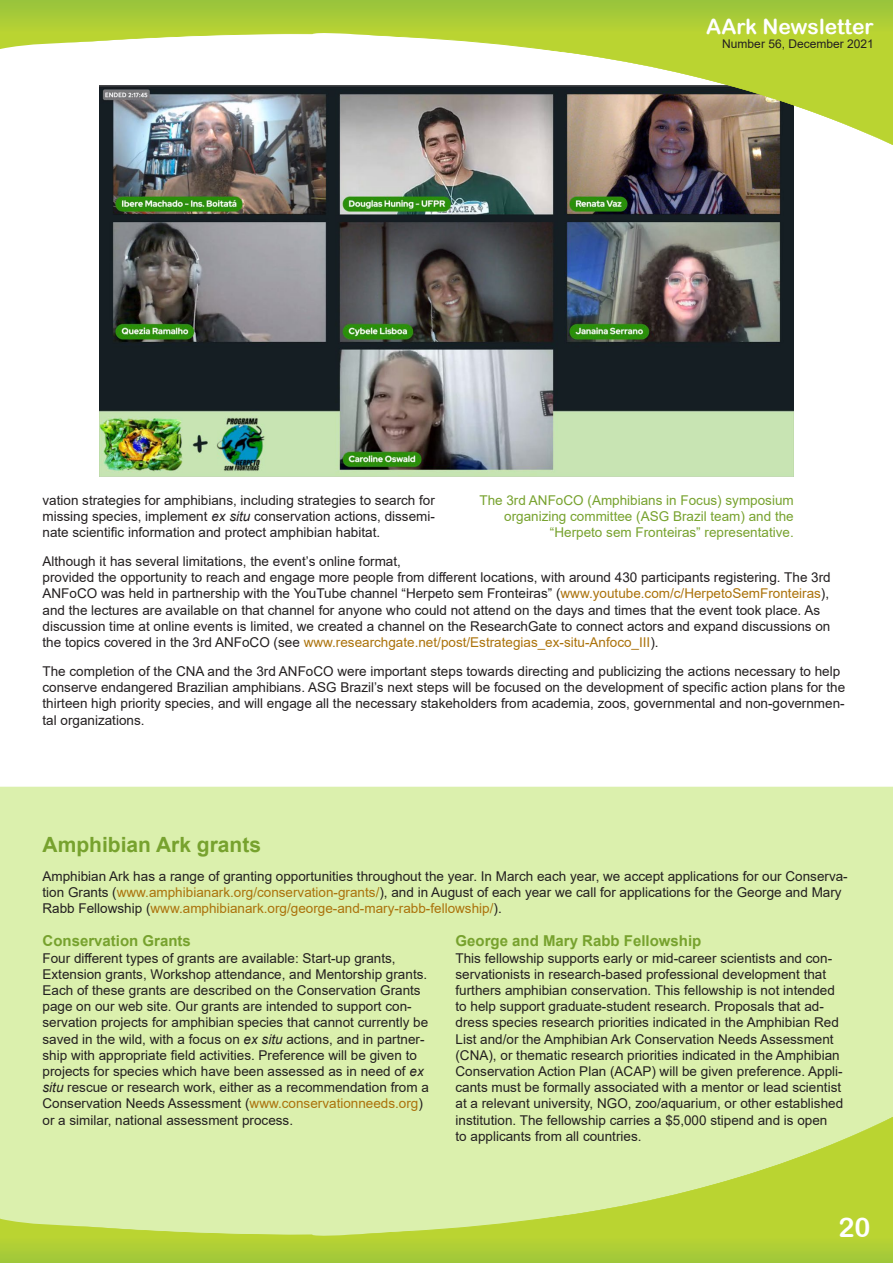
<style>
.page{position:relative;width:893px;height:1263px;background:#fff}
.page>*{position:absolute;margin:0;border:0;box-sizing:border-box;transform-origin:0 0}
.t1{font:27px "Arial Rounded MT Bold";color:#fff}
.AArk_headline_green{font:700 21px "Arial";color:#77a22e}
.t2{font:21px "Arial Rounded MT Bold";color:#fff}
.AArk_subheading_gree{font:700 15px "Arial";color:#77a22e}
.AArk_body_text{font:13.5px/16.2px "Arial";color:#231f20}
.AArk_caption{font:13.5px/16.2px "Arial";color:#77a22e;text-align:right}
.t3{font:12px "Arial";color:#231f20}
.s1{font-style:italic}
.s2{color:#ab720b}
</style>
<div class="page">
<div style="left:0;top:787px;width:893px;height:330px;background:#dbf0ad"></div>
<img style="left:99px;top:145px;width:695px;height:331px">
<svg style="left:0;top:1117px;width:893px;height:146px;background:#cce480"></svg>
<svg style="left:0;top:0;width:893px;height:145px"></svg>
<p class="t2" style="left:706px;top:14px;width:169px">AArk Newsletter</p>
<p class="t3" style="left:722px;top:36px;width:153px">Number 56, December 2021</p>
<p class="AArk_caption" style="left:479px;top:492px;width:316px">The 3rd ANFoCO (Amphibians in Focus) symposium organizing committee (ASG Brazil team) and the “Herpeto sem Fronteiras” representative.</p>
<p class="AArk_body_text" style="left:43px;top:492px;width:394px;text-align:justify">vation strategies for amphibians, including strategies to search for missing species, implement <span class="s1">ex situ</span> conservation actions, dissemi&shy;nate scientific information and protect amphibian habitat.</p>
<p class="AArk_body_text" style="left:43px;top:553px;width:790px">Although it has several limitations, the event’s online format,<br>provided the opportunity to reach and engage more people from different locations, with around 430 participants registering. The 3rd ANFoCO was held in partnership with the YouTube channel “Herpeto sem Fronteiras” (<span class="s2">www.youtube.com/c/HerpetoSemFronteiras</span>), and the lectures are available on that channel for anyone who could not attend on the days and times that the event took place. As discussion time at online events is limited, we created a channel on the ResearchGate to connect actors and expand discussions on the topics covered in the 3rd ANFoCO (see <span class="s2">www.researchgate.net/post/Estrategias_ex-situ-Anfoco_III</span>).</p>
<p class="AArk_body_text" style="left:43px;top:663px;width:804px">The completion of the CNA and the 3rd ANFoCO were important steps towards directing and publicizing the actions necessary to help conserve endangered Brazilian amphibians. ASG Brazil’s next steps will be focused on the development of specific action plans for the thirteen high priority species, and will engage all the necessary stakeholders from academia, zoos, governmental and non-governmen&shy;tal organizations.</p>
<p class="AArk_headline_green" style="left:43px;top:830px;width:220px">Amphibian Ark grants</p>
<p class="AArk_body_text" style="left:43px;top:868px;width:807px">Amphibian Ark has a range of granting opportunities throughout the year. In March each year, we accept applications for our Conserva&shy;tion Grants (<span class="s2">www.amphibianark.org/conservation-grants/</span>), and in August of each year we call for applications for the George and Mary<br>Rabb Fellowship (<span class="s2">www.amphibianark.org/george-and-mary-rabb-fellowship/</span>).</p>
<p class="AArk_subheading_gree" style="left:43px;top:931px;width:150px">Conservation Grants</p>
<p class="AArk_body_text" style="left:43px;top:950px;width:388px">Four different types of grants are available: Start-up grants, Extension grants, Workshop attendance, and Mentorship grants.<br>Each of these grants are described on the Conservation Grants page on our web site. Our grants are intended to support con&shy;servation projects for amphibian species that cannot currently be saved in the wild, with a focus on <span class="s1">ex situ</span> actions, and in partner&shy;ship with appropriate field activities. Preference will be given to projects for species which have been assessed as in need of <span class="s1">ex situ</span> rescue or research work, either as a recommendation from a Conservation Needs Assessment (<span class="s2">www.conservationneeds.org</span>) or a similar, national assessment process.</p>
<p class="AArk_subheading_gree" style="left:455px;top:931px;width:247px">George and Mary Rabb Fellowship</p>
<p class="AArk_body_text" style="left:455px;top:950px;width:389px">This fellowship supports early or mid-career scientists and con&shy;servationists in research-based professional development that furthers amphibian conservation. This fellowship is not intended to help support graduate-student research. Proposals that ad&shy;dress species research priorities indicated in the Amphibian Red List and/or the Amphibian Ark Conservation Needs Assessment (CNA), or thematic research priorities indicated in the Amphibian Conservation Action Plan (ACAP) will be given preference. Appli&shy;cants must be formally associated with a mentor or lead scientist at a relevant university, NGO, zoo/aquarium, or other established institution. The fellowship carries a $5,000 stipend and is open<br>to applicants from all countries.</p>
<p class="t1" style="left:839px;top:1211px;width:34px">20</p>
</div>
